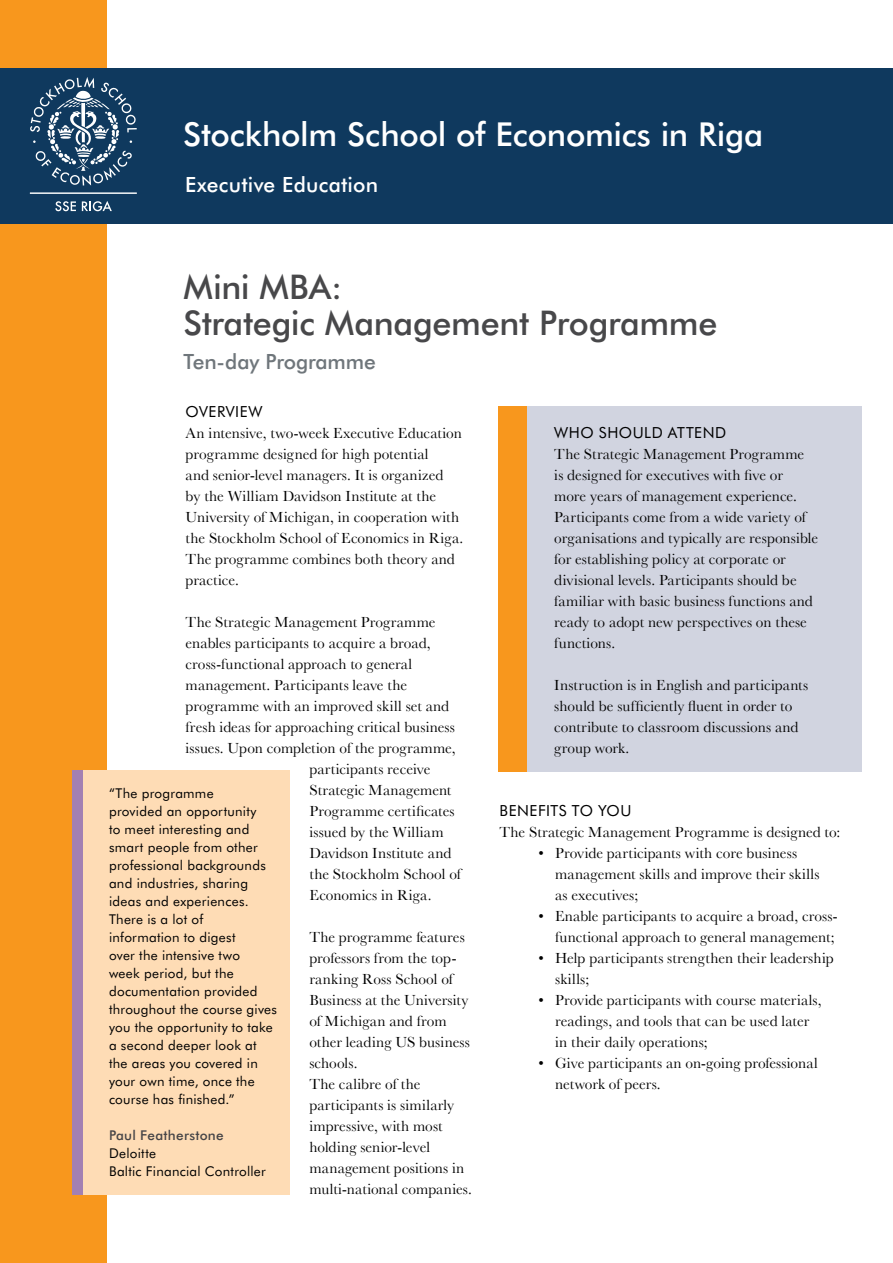
<style>
.page{position:relative;width:893px;height:1263px;background:#fff}
.page>*{position:absolute;margin:0;border:0;box-sizing:border-box;transform-origin:0 0}
.t1{font:500 34.05px/36px "Futura Lat";letter-spacing:-.01em;color:#48484a}
.t2{font:500 33px "Futura Lat";letter-spacing:-.01em;color:#fff}
.t3{font:500 21px "Futura Lat";letter-spacing:.01em;color:#fff}
.t4{font:500 21px "Futura Lat";letter-spacing:-.01em;color:#6f767b}
.t5{font:15.3px/21px "Baskerville";letter-spacing:.005em;color:#000}
.t6{font:15.3px "Futura Lat";letter-spacing:.035em;color:#000}
.t7{font:15.3px "Futura Lat";letter-spacing:.115em;color:#000}
.t8{font:13.5px/18px "Futura Lat";letter-spacing:.02em;color:#000}
.t9{font:500 13.5px "Futura Lat";letter-spacing:.02em;color:#464547}
</style>
<div class="page">
<div style="left:0;top:0;width:107px;height:1263px;background:#f8971d"></div>
<div style="left:0;top:68px;width:893px;height:156px;background:#0f395e"></div>
<svg style="left:30px;top:77px;width:107px;height:109px"></svg>
<hr style="left:30px;top:193px;width:107px;height:1px;background:#fff">
<svg style="left:55px;top:201px;width:21px;height:10px"></svg>
<svg style="left:82px;top:201px;width:30px;height:10px"></svg>
<div style="left:526px;top:406px;width:336px;height:365px;background:#d1d4e0"></div>
<div style="left:498px;top:406px;width:29px;height:365px;background:#f8971d"></div>
<div style="left:81px;top:771px;width:208px;height:424px;background:#fedcb5"></div>
<div style="left:72px;top:771px;width:11px;height:424px;background:#a380b2"></div>
<h2 class="t2" style="left:183px;top:116px;width:582px">Stockholm School of Economics in Riga</h2>
<h3 class="t3" style="left:185px;top:173px;width:194px">Executive Education</h3>
<h1 class="t1" style="left:183px;top:269px;width:535px">Mini MBA:<br>Strategic Management Programme</h1>
<h3 class="t4" style="left:183px;top:350px;width:194px">Ten-day Programme</h3>
<p class="t7" style="left:186px;top:402px;width:78px">Overview</p>
<p class="t5" style="left:186px;top:422px;width:279px">An intensive, two-week Executive Education programme designed for high potential<br>and senior-level managers. It is organized<br>by the William Davidson Institute at the University of Michigan, in cooperation with the Stockholm School of Economics in Riga.<br>The programme combines both theory and practice.</p>
<p class="t5" style="left:186px;top:611px;width:252px">The Strategic Management Programme</p>
<p class="t5" style="left:186px;top:632px;width:247px">enables participants to acquire a broad,</p>
<p class="t5" style="left:186px;top:653px;width:228px">cross-functional approach to general</p>
<p class="t5" style="left:186px;top:674px;width:223px">management. Participants leave the</p>
<p class="t5" style="left:186px;top:695px;width:265px">programme with an improved skill set and</p>
<p class="t5" style="left:186px;top:716px;width:271px">fresh ideas for approaching critical business</p>
<p class="t5" style="left:186px;top:737px;width:272px">issues. Upon completion of the programme,</p>
<p class="t5" style="left:309px;top:758px;width:123px">participants receive</p>
<p class="t5" style="left:309px;top:779px;width:143px">Strategic Management</p>
<p class="t5" style="left:309px;top:800px;width:147px">Programme certificates</p>
<p class="t5" style="left:309px;top:821px;width:136px">issued by the William</p>
<p class="t5" style="left:309px;top:842px;width:143px">Davidson Institute and</p>
<p class="t5" style="left:309px;top:863px;width:153px">the Stockholm School of</p>
<p class="t5" style="left:309px;top:884px;width:124px">Economics in Riga.</p>
<p class="t5" style="left:309px;top:926px;width:164px">The programme features professors from the top&shy;ranking Ross School of<br>Business at the University of Michigan and from other leading US business schools.<br>The calibre of the participants is similarly impressive, with most holding senior-level management positions in multi-national companies.</p>
<p class="t6" style="left:554px;top:423px;width:173px">Who Should Attend</p>
<p class="t5" style="left:554px;top:443px;width:265px">The Strategic Management Programme<br>is designed for executives with five or more years of management experience.<br>Participants come from a wide variety of organisations and typically are responsible for establishing policy at corporate or divisional levels. Participants should be familiar with basic business functions and ready to adopt new perspectives on these functions.</p>
<p class="t5" style="left:554px;top:674px;width:255px">Instruction is in English and participants should be sufficiently fluent in order to contribute to classroom discussions and group work.</p>
<p class="t8" style="left:109px;top:784px;width:169px">“The programme<br>provided an opportunity<br>to meet interesting and smart people from other professional backgrounds and industries, sharing ideas and experiences.<br>There is a lot of information to digest<br>over the intensive two<br>week period, but the documentation provided throughout the course gives you the opportunity to take a second deeper look at the areas you covered in your own time, once the course has finished.”</p>
<p class="t9" style="left:109px;top:1127px;width:116px">Paul Featherstone</p>
<p class="t8" style="left:109px;top:1144px;width:158px">Deloitte<br>Baltic Financial Controller</p>
<p class="t6" style="left:500px;top:801px;width:133px">Benefits to You</p>
<p class="t5" style="left:500px;top:821px;width:342px">The Strategic Management Programme is designed to:</p>
<p class="t5" style="left:555px;top:842px;width:266px;text-indent:-16px">• Provide participants with core business management skills and improve their skills as executives;</p>
<p class="t5" style="left:539px;top:905px;width:300px;text-align:right">• Enable participants to acquire a broad, cross&shy;functional approach to general management;</p>
<p class="t5" style="left:555px;top:947px;width:280px;text-indent:-16px">• Help participants strengthen their leadership skills;</p>
<p class="t5" style="left:555px;top:989px;width:268px;text-indent:-16px">• Provide participants with course materials, readings, and tools that can be used later in their daily operations;</p>
<p class="t5" style="left:555px;top:1052px;width:264px;text-indent:-16px">• Give participants an on-going professional network of peers.</p>
</div>
